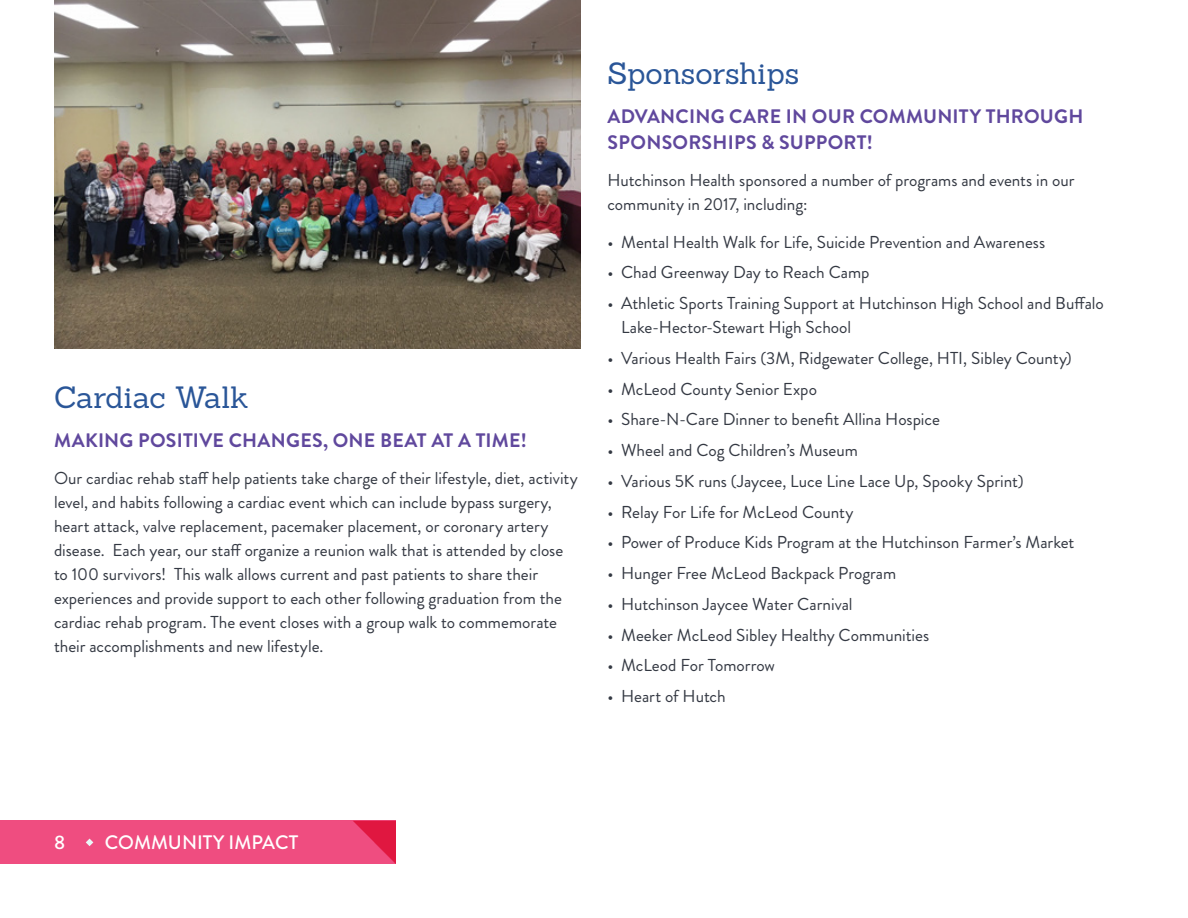
<style>
.page{position:relative;width:1188px;height:918px;background:#fff}
.page>*{position:absolute;margin:0;border:0;box-sizing:border-box;transform-origin:0 0}
.t1{font:30px "Sanchez";letter-spacing:-.005em;color:#2a5698}
.t2{font:700 19.5px/25.5px "Brandon Grotesque";letter-spacing:.015em;color:#60489d}
.t3{font:500 19.5px "Brandon Grotesque";color:#fff}
.t4{font:17.25px/24px "Brandon Grotesque";color:#333842}
</style>
<div class="page">
<div style="left:0;top:821px;width:396px;height:43px;background:#ef4d80"></div>
<svg style="left:353px;top:821px;width:43px;height:43px"></svg>
<svg style="left:86px;top:839px;width:7px;height:7px"></svg>
<img style="left:54px;top:0;width:526px;height:348px">
<h1 class="t1" style="left:54px;top:378px;width:196px">Cardiac Walk</h1>
<p class="t2" style="left:54px;top:428px;width:474px">MAKING POSITIVE CHANGES, ONE BEAT AT A TIME!</p>
<p class="t4" style="left:54px;top:467px;width:525px">Our cardiac rehab staff help patients take charge of their lifestyle, diet, activity level, and habits following a cardiac event which can include bypass surgery, heart attack, valve replacement, pacemaker placement, or coronary artery disease. Each year, our staff organize a reunion walk that is attended by close to 100 survivors! This walk allows current and past patients to share their experiences and provide support to each other following graduation from the cardiac rehab program. The event closes with a group walk to commemorate their accomplishments and new lifestyle.</p>
<h1 class="t1" style="left:608px;top:54px;width:193px">Sponsorships</h1>
<p class="t2" style="left:608px;top:104px;width:477px">ADVANCING CARE IN OUR COMMUNITY THROUGH<br>SPONSORSHIPS &amp; SUPPORT!</p>
<p class="t4" style="left:608px;top:168px;width:469px">Hutchinson Health sponsored a number of programs and events in our community in 2017, including:</p>
<p class="t4" style="left:608px;top:230px;width:439px">• Mental Health Walk for Life, Suicide Prevention and Awareness</p>
<p class="t4" style="left:608px;top:261px;width:264px">• Chad Greenway Day to Reach Camp</p>
<p class="t4" style="left:621px;top:291px;width:484px;text-indent:-14px">• Athletic Sports Training Support at Hutchinson High School and Buffalo<br>Lake-Hector-Stewart High School</p>
<p class="t4" style="left:608px;top:346px;width:466px">• Various Health Fairs (3M, Ridgewater College, HTI, Sibley County)</p>
<p class="t4" style="left:608px;top:377px;width:211px">• McLeod County Senior Expo</p>
<p class="t4" style="left:608px;top:408px;width:334px">• Share-N-Care Dinner to benefit Allina Hospice</p>
<p class="t4" style="left:608px;top:438px;width:252px">• Wheel and Cog Children’s Museum</p>
<p class="t4" style="left:608px;top:469px;width:418px">• Various 5K runs (Jaycee, Luce Line Lace Up, Spooky Sprint)</p>
<p class="t4" style="left:608px;top:500px;width:247px">• Relay For Life for McLeod County</p>
<p class="t4" style="left:608px;top:531px;width:469px">• Power of Produce Kids Program at the Hutchinson Farmer’s Market</p>
<p class="t4" style="left:608px;top:562px;width:290px">• Hunger Free McLeod Backpack Program</p>
<p class="t4" style="left:608px;top:592px;width:247px">• Hutchinson Jaycee Water Carnival</p>
<p class="t4" style="left:608px;top:623px;width:323px">• Meeker McLeod Sibley Healthy Communities</p>
<p class="t4" style="left:608px;top:654px;width:169px">• McLeod For Tomorrow</p>
<p class="t4" style="left:608px;top:685px;width:120px">• Heart of Hutch</p>
<p class="t3" style="left:54px;top:829px;width:13px">8</p>
<p class="t3" style="left:105px;top:829px;width:195px">COMMUNITY IMPACT</p>
</div>
